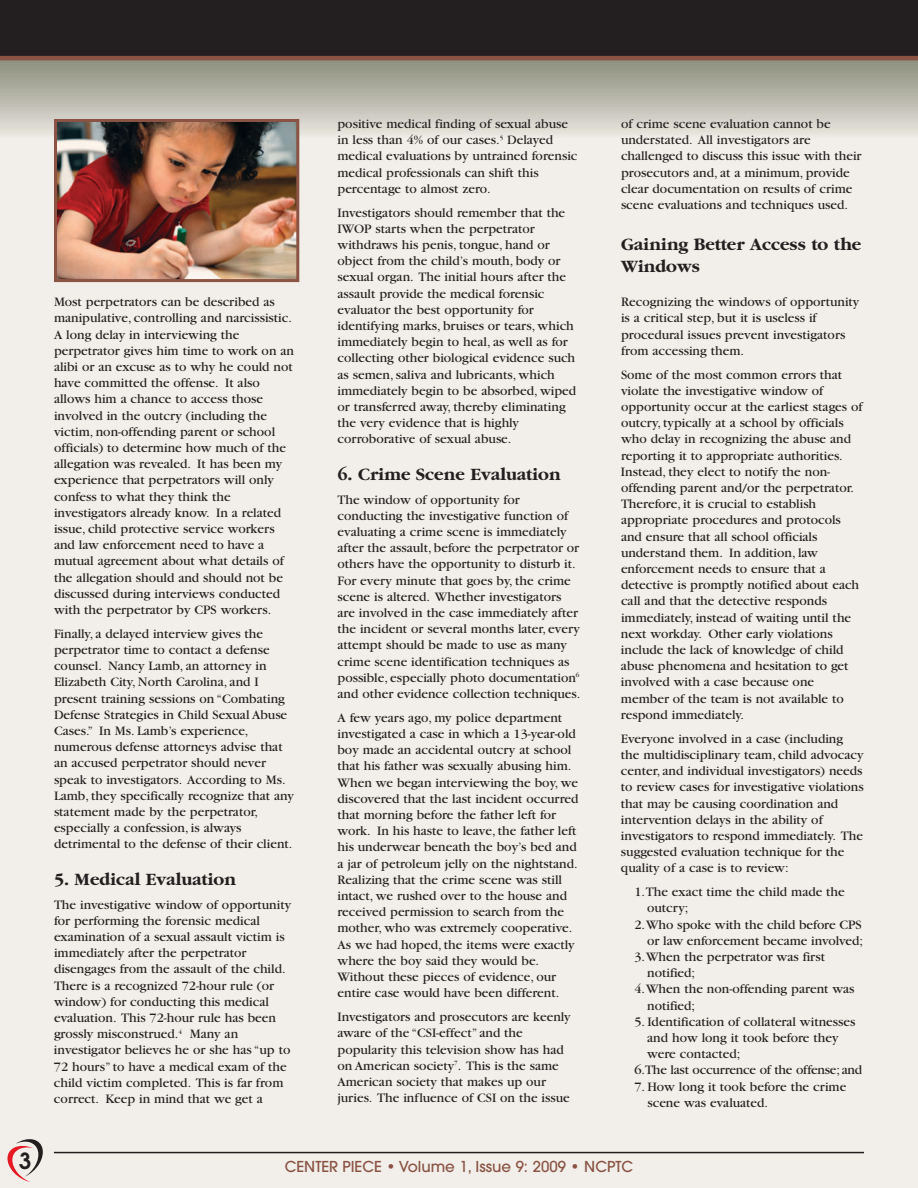
<style>
.page{position:relative;width:918px;height:1188px;background:#fff}
.page>*{position:absolute;margin:0;border:0;box-sizing:border-box;transform-origin:0 0}
.t1{font:600 22.05px "Avant Garde";color:#231f20}
.t2{font:700 18px/21.6px "Garamond";color:#231f20}
.t3{font:500 15px "Avant Garde";color:#8a5344}
.t4{font:13.5px/16.2px "Garamond";color:#231f20}
</style>
<div class="page">
<div style="left:0;top:126px;width:918px;height:1062px;background:#f2efea"></div>
<hr style="left:0;top:60px;width:918px;height:3px;background:#767964">
<hr style="left:0;top:63px;width:918px;height:2px;background:#7a7d67">
<hr style="left:0;top:65px;width:918px;height:2px;background:#7c7f69">
<hr style="left:0;top:67px;width:918px;height:3px;background:#7f816c">
<hr style="left:0;top:70px;width:918px;height:2px;background:#828570">
<hr style="left:0;top:72px;width:918px;height:2px;background:#858773">
<hr style="left:0;top:74px;width:918px;height:2px;background:#878976">
<hr style="left:0;top:76px;width:918px;height:2px;background:#8a8c78">
<hr style="left:0;top:78px;width:918px;height:2px;background:#8c8e7c">
<hr style="left:0;top:80px;width:918px;height:2px;background:#8f907e">
<hr style="left:0;top:82px;width:918px;height:3px;background:#939381">
<hr style="left:0;top:85px;width:918px;height:2px;background:#979786">
<hr style="left:0;top:87px;width:918px;height:2px;background:#9a9a88">
<hr style="left:0;top:89px;width:918px;height:2px;background:#9c9c8c">
<hr style="left:0;top:91px;width:918px;height:2px;background:#9f9f8e">
<hr style="left:0;top:93px;width:918px;height:3px;background:#a2a292">
<hr style="left:0;top:95px;width:918px;height:2px;background:#a6a595">
<hr style="left:0;top:97px;width:918px;height:3px;background:#a9a899">
<hr style="left:0;top:100px;width:918px;height:2px;background:#aeac9e">
<hr style="left:0;top:102px;width:918px;height:2px;background:#b0afa1">
<hr style="left:0;top:104px;width:918px;height:2px;background:#b4b2a5">
<hr style="left:0;top:106px;width:918px;height:2px;background:#b7b5a9">
<hr style="left:0;top:108px;width:918px;height:3px;background:#bab9ad">
<hr style="left:0;top:111px;width:918px;height:2px;background:#bebcb1">
<hr style="left:0;top:112px;width:918px;height:3px;background:#c2bfb3">
<hr style="left:0;top:114px;width:918px;height:2px;background:#c5c2b7">
<hr style="left:0;top:116px;width:918px;height:3px;background:#c7c4bb">
<hr style="left:0;top:119px;width:918px;height:3px;background:#cdcac0">
<hr style="left:0;top:121px;width:918px;height:2px;background:#cfcec4">
<hr style="left:0;top:123px;width:918px;height:3px;background:#d4d1c8">
<hr style="left:0;top:126px;width:918px;height:2px;background:#dad7cf">
<hr style="left:0;top:128px;width:918px;height:2px;background:#dddbd2">
<hr style="left:0;top:130px;width:918px;height:2px;background:#e2dfd8">
<hr style="left:0;top:132px;width:918px;height:2px;background:#e5e3dc">
<hr style="left:0;top:134px;width:918px;height:3px;background:#e9e8e2">
<hr style="left:0;top:136px;width:918px;height:2px;background:#eeebe6">
<div style="left:0;top:0;width:918px;height:57px;background:#231f20"></div>
<hr style="left:0;top:56px;width:918px;height:4px;background:#8a5344">
<svg style="left:7px;top:1139px;width:36px;height:43px"></svg>
<hr style="left:54px;top:1152px;width:810px;height:1px;background:#231f20">
<img style="left:58px;top:123px;width:237px;height:155px">
<div style="left:54px;top:119px;width:245px;height:163px;border:3px solid #8a5344"></div>
<p class="t4" style="left:54px;top:295px;width:242px">Most perpetrators can be described as manipulative, controlling and narcissistic.<br>A long delay in interviewing the perpetrator gives him time to work on an alibi or an excuse as to why he could not have committed the offense. It also allows him a chance to access those involved in the outcry (including the victim, non-offending parent or school officials) to determine how much of the allegation was revealed. It has been my experience that perpetrators will only confess to what they think the investigators already know. In a related issue, child protective service workers and law enforcement need to have a mutual agreement about what details of the allegation should and should not be discussed during interviews conducted with the perpetrator by CPS workers.</p>
<p class="t4" style="left:54px;top:627px;width:242px">Finally, a delayed interview gives the perpetrator time to contact a defense counsel. Nancy Lamb, an attorney in Elizabeth City, North Carolina, and I present training sessions on “Combating Defense Strategies in Child Sexual Abuse Cases.” In Ms. Lamb’s experience, numerous defense attorneys advise that an accused perpetrator should never speak to investigators. According to Ms.<br>Lamb, they specifically recognize that any statement made by the perpetrator, especially a confession, is always detrimental to the defense of their client.</p>
<h2 class="t2" style="left:54px;top:868px;width:184px">5. Medical Evaluation</h2>
<p class="t4" style="left:54px;top:897px;width:239px">The investigative window of opportunity for performing the forensic medical examination of a sexual assault victim is immediately after the perpetrator disengages from the assault of the child.<br>There is a recognized 72-hour rule (or window) for conducting this medical evaluation. This 72-hour rule has been grossly misconstrued.<sup>4</sup> Many an investigator believes he or she has “up to 72 hours” to have a medical exam of the child victim completed. This is far from correct. Keep in mind that we get a</p>
<p class="t4" style="left:337px;top:117px;width:242px">positive medical finding of sexual abuse in less than 4% of our cases.<sup>5</sup> Delayed medical evaluations by untrained forensic medical professionals can shift this percentage to almost zero.</p>
<p class="t4" style="left:337px;top:206px;width:240px">Investigators should remember that the IWOP starts when the perpetrator withdraws his penis, tongue, hand or object from the child’s mouth, body or sexual organ. The initial hours after the assault provide the medical forensic evaluator the best opportunity for identifying marks, bruises or tears, which immediately begin to heal, as well as for collecting other biological evidence such as semen, saliva and lubricants, which immediately begin to be absorbed, wiped or transferred away, thereby eliminating the very evidence that is highly corroborative of sexual abuse.</p>
<h2 class="t2" style="left:338px;top:463px;width:225px">6. Crime Scene Evaluation</h2>
<p class="t4" style="left:337px;top:492px;width:245px">The window of opportunity for conducting the investigative function of evaluating a crime scene is immediately after the assault, before the perpetrator or others have the opportunity to disturb it.<br>For every minute that goes by, the crime scene is altered. Whether investigators are involved in the case immediately after the incident or several months later, every attempt should be made to use as many crime scene identification techniques as possible, especially photo documentation<sup>6 </sup>and other evidence collection techniques.</p>
<p class="t4" style="left:337px;top:711px;width:243px">A few years ago, my police department investigated a case in which a 13-year-old boy made an accidental outcry at school that his father was sexually abusing him.<br>When we began interviewing the boy, we discovered that the last incident occurred that morning before the father left for work. In his haste to leave, the father left his underwear beneath the boy’s bed and a jar of petroleum jelly on the nightstand.<br>Realizing that the crime scene was still intact, we rushed over to the house and received permission to search from the mother, who was extremely cooperative.<br>As we had hoped, the items were exactly where the boy said they would be.<br>Without these pieces of evidence, our entire case would have been different.</p>
<p class="t4" style="left:338px;top:1010px;width:235px">Investigators and prosecutors are keenly aware of the “CSI-effect” and the popularity this television show has had on American society<sup>7</sup>. This is the same American society that makes up our juries. The influence of CSI on the issue</p>
<p class="t4" style="left:621px;top:117px;width:242px">of crime scene evaluation cannot be understated. All investigators are challenged to discuss this issue with their prosecutors and, at a minimum, provide clear documentation on results of crime scene evaluations and techniques used.</p>
<h2 class="t2" style="left:621px;top:233px;width:242px">Gaining Better Access to the<br>Windows</h2>
<p class="t4" style="left:621px;top:295px;width:240px">Recognizing the windows of opportunity is a critical step, but it is useless if procedural issues prevent investigators from accessing them.</p>
<p class="t4" style="left:621px;top:368px;width:243px">Some of the most common errors that violate the investigative window of opportunity occur at the earliest stages of outcry, typically at a school by officials who delay in recognizing the abuse and reporting it to appropriate authorities.<br>Instead, they elect to notify the non&shy;offending parent and/or the perpetrator.<br>Therefore, it is crucial to establish appropriate procedures and protocols and ensure that all school officials understand them. In addition, law enforcement needs to ensure that a detective is promptly notified about each call and that the detective responds immediately, instead of waiting until the next workday. Other early violations include the lack of knowledge of child abuse phenomena and hesitation to get involved with a case because one member of the team is not available to respond immediately.</p>
<p class="t4" style="left:621px;top:732px;width:244px">Everyone involved in a case (including the multidisciplinary team, child advocacy center, and individual investigators) needs to review cases for investigative violations that may be causing coordination and intervention delays in the ability of investigators to respond immediately. The suggested evaluation technique for the quality of a case is to review:</p>
<p class="t4" style="left:634px;top:885px;width:212px">1.The exact time the child made the</p>
<p class="t4" style="left:647px;top:901px;width:43px">outcry;</p>
<p class="t4" style="left:634px;top:918px;width:229px">2.Who spoke with the child before CPS</p>
<p class="t4" style="left:647px;top:934px;width:217px">or law enforcement became involved;</p>
<p class="t4" style="left:634px;top:950px;width:192px">3.When the perpetrator was first</p>
<p class="t4" style="left:647px;top:966px;width:50px">notified;</p>
<p class="t4" style="left:634px;top:982px;width:222px">4.When the non-offending parent was</p>
<p class="t4" style="left:647px;top:999px;width:50px">notified;</p>
<p class="t4" style="left:634px;top:1015px;width:222px">5. Identification of collateral witnesses</p>
<p class="t4" style="left:647px;top:1031px;width:193px">and how long it took before they</p>
<p class="t4" style="left:647px;top:1047px;width:95px">were contacted;</p>
<p class="t4" style="left:634px;top:1063px;width:229px">6.The last occurrence of the offense; and</p>
<p class="t4" style="left:647px;top:1080px;width:200px;text-indent:-13px">7. How long it took before the crime scene was evaluated.</p>
<h1 class="t1" style="left:19px;top:1152px;width:14px">3</h1>
<p class="t3" style="left:285px;top:1161px;width:350px">CENTER PIECE • Volume 1, Issue 9: 2009 • NCPTC</p>
</div>
